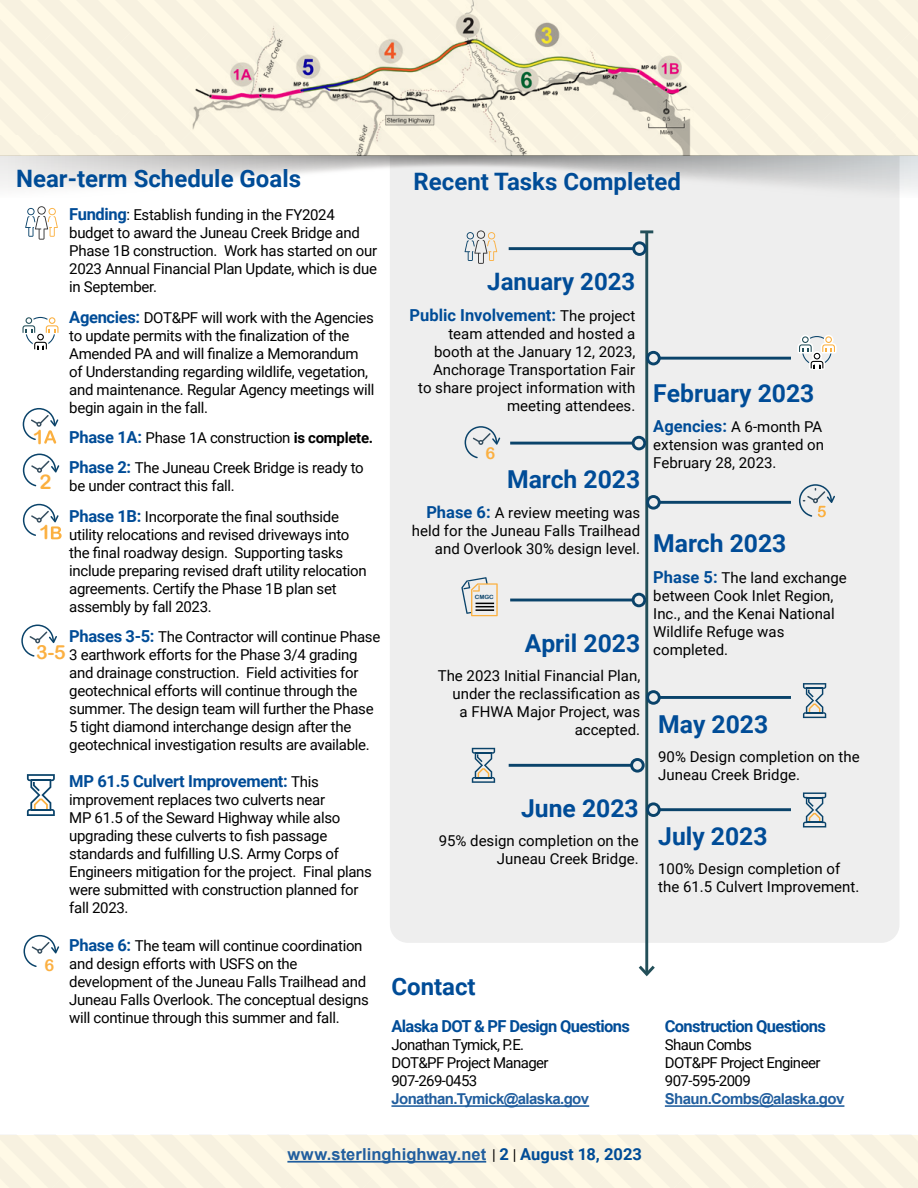
<style>
.page{position:relative;width:918px;height:1188px;background:#fff}
.page>*{position:absolute;margin:0;border:0;box-sizing:border-box;transform-origin:0 0}
.t1{font:700 24.75px "Roboto";color:#004c97}
.t2{font:700 24px "Roboto";color:#004c97}
.t3{font:20.25px "Arial Rounded MT Bold";color:#fbb040}
.t4{font:19.8px "Arial Rounded MT Bold";color:#fbb040}
.t5{font:19.5px "Arial Rounded MT Bold";color:#fbb042}
.t6{font:700 16.5px "Roboto";letter-spacing:-.04em;color:#004c97}
.t7{font:700 16.5px "Arial";letter-spacing:.005em;color:#215e9e}
.t8{font:700 16.5px "Roboto";letter-spacing:-.02em;color:#004c97}
.t9{font:700 16.5px "Roboto";color:#004c97}
.t10{font:16.5px "Arial Rounded MT Bold";color:#fbb042}
.t11{font:15px/18px "Roboto";letter-spacing:-.02em;color:#000}
.t12{font:15px/18px "Roboto";color:#000;text-align:right}
.t13{font:15px/18px "Roboto";letter-spacing:-.04em;color:#000}
.t14{font:700 15px "Arial";letter-spacing:-.04em;color:#215e9e}
.t15{font:5.85px "Arial Rounded MT Bold";color:#0a436a;scale:1.06 1}
.s1{font-weight:700;font-size:16.5px;color:#004c97}
.s2{font-weight:700}
.s3{font-weight:400;font-size:15px;color:#000}
.s4{font-family:"Roboto";font-weight:400;font-size:15px;color:#000}
.s5{font-family:"Roboto";color:#004c97}
</style>
<div class="page">
<div style="left:0;top:1135px;width:918px;height:53px;background:#f7f1e0"></div>
<hr style="left:287px;top:1161px;width:199px;height:2px;background:#215e9e">
<div style="left:390px;top:197px;width:509px;height:746px;background:#eee"></div>
<svg style="left:797px;top:335px;width:40px;height:35px"></svg>
<svg style="left:23px;top:454px;width:36px;height:32px"></svg>
<svg style="left:461px;top:577px;width:37px;height:39px"></svg>
<svg style="left:799px;top:484px;width:36px;height:33px"></svg>
<svg style="left:465px;top:230px;width:32px;height:34px"></svg>
<svg style="left:25px;top:206px;width:33px;height:34px"></svg>
<svg style="left:23px;top:408px;width:35px;height:36px"></svg>
<svg style="left:23px;top:504px;width:39px;height:35px"></svg>
<div style="left:0;top:0;width:918px;height:156px;background:#f7f1e0"></div>
<svg style="left:0;top:156px;width:918px;height:41px"></svg>
<hr style="left:645px;top:232px;width:3px;height:742px;background:#234f59">
<svg style="left:640px;top:230px;width:13px;height:3px"></svg>
<svg style="left:638px;top:963px;width:17px;height:14px"></svg>
<svg style="left:465px;top:426px;width:35px;height:32px"></svg>
<svg style="left:24px;top:935px;width:35px;height:32px"></svg>
<svg style="left:21px;top:625px;width:36px;height:32px"></svg>
<hr style="left:659px;top:357px;width:132px;height:3px;background:#0a436a">
<div style="left:646px;top:351px;width:15px;height:14px;border:3px solid #0a436a;border-radius:50%"></div>
<hr style="left:659px;top:501px;width:132px;height:3px;background:#0a436a">
<div style="left:646px;top:495px;width:15px;height:15px;border:3px solid #0a436a;border-radius:50%"></div>
<hr style="left:659px;top:696px;width:132px;height:3px;background:#0a436a">
<div style="left:646px;top:690px;width:15px;height:15px;border:3px solid #0a436a;border-radius:50%"></div>
<hr style="left:659px;top:808px;width:132px;height:3px;background:#0a436a">
<div style="left:646px;top:802px;width:15px;height:15px;border:3px solid #0a436a;border-radius:50%"></div>
<img style="left:166px;top:0;width:563px;height:156px">
<svg style="left:27px;top:774px;width:28px;height:42px"></svg>
<svg style="left:803px;top:683px;width:23px;height:35px"></svg>
<svg style="left:803px;top:792px;width:23px;height:35px"></svg>
<svg style="left:472px;top:748px;width:23px;height:35px"></svg>
<hr style="left:509px;top:247px;width:125px;height:3px;background:#0a436a">
<div style="left:632px;top:241px;width:15px;height:15px;border:3px solid #0a436a;border-radius:50%"></div>
<hr style="left:510px;top:599px;width:123px;height:2px;background:#0a436a">
<div style="left:632px;top:593px;width:14px;height:14px;border:3px solid #0a436a;border-radius:50%"></div>
<hr style="left:509px;top:764px;width:123px;height:3px;background:#0a436a">
<div style="left:630px;top:758px;width:15px;height:15px;border:3px solid #0a436a;border-radius:50%"></div>
<hr style="left:510px;top:442px;width:123px;height:3px;background:#0a436a">
<div style="left:632px;top:436px;width:14px;height:14px;border:3px solid #0a436a;border-radius:50%"></div>
<hr style="left:391px;top:1105px;width:198px;height:2px;background:#215e9e">
<hr style="left:665px;top:1105px;width:179px;height:2px;background:#215e9e">
<svg style="left:22px;top:316px;width:37px;height:34px"></svg>
<h2 class="t2" style="left:16px;top:161px;width:286px">Near-term Schedule Goals</h2>
<p class="t11" style="left:69px;top:205px;width:309px"><span class="s1">Funding</span>: Establish funding in the FY2024 budget to award the Juneau Creek Bridge and Phase 1B construction. Work has started on our 2023 Annual Financial Plan Update, which is due in September.</p>
<p class="t11" style="left:69px;top:308px;width:307px"><span class="s1">Agencies:</span> DOT&amp;PF will work with the Agencies to update permits with the finalization of the Amended PA and will finalize a Memorandum of Understanding regarding wildlife, vegetation, and maintenance. Regular Agency meetings will begin again in the fall.</p>
<p class="t11" style="left:69px;top:422px;width:305px;line-height:30.3px"><span class="s1">Phase 1A:</span> Phase 1A construction <span class="s2">is complete.<br></span><span class="s1">Phase 2:</span> The Juneau Creek Bridge is ready to</p>
<p class="t11" style="left:69px;top:470px;width:271px;line-height:30.3px">be under contract this fall.<br><span class="s1">Phase 1B:</span> Incorporate the final southside</p>
<p class="t11" style="left:69px;top:525px;width:299px">utility relocations and revised driveways into the final roadway design. Supporting tasks include preparing revised draft utility relocation agreements. Certify the Phase 1B plan set assembly by fall 2023.</p>
<p class="t11" style="left:69px;top:627px;width:313px"><span class="s1">Phases 3-5:</span> The Contractor will continue Phase 3 earthwork efforts for the Phase 3/4 grading and drainage construction. Field activities for geotechnical efforts will continue through the summer. The design team will further the Phase 5 tight diamond interchange design after the geotechnical investigation results are available.</p>
<p class="t8" style="left:69px;top:770px;width:251px">MP 61.5 Culvert Improvement: <span class="s3">This</span></p>
<p class="t11" style="left:69px;top:790px;width:304px">improvement replaces two culverts near<br>MP 61.5 of the Seward Highway while also upgrading these culverts to fish passage standards and fulfilling U.S. Army Corps of Engineers mitigation for the project. Final plans were submitted with construction planned for fall 2023.</p>
<p class="t11" style="left:69px;top:936px;width:301px"><span class="s1">Phase 6:</span> The team will continue coordination and design efforts with USFS on the development of the Juneau Falls Trailhead and Juneau Falls Overlook. The conceptual designs will continue through this summer and fall.</p>
<h3 class="t4" style="left:33px;top:425px;width:13px">1</h3>
<h3 class="t3" style="left:39px;top:470px;width:14px">2</h3>
<h3 class="t4" style="left:39px;top:520px;width:13px">1</h3>
<h3 class="t5" style="left:36px;top:641px;width:31px">3-5</h3>
<p class="t10" style="left:44px;top:955px;width:11px">6</p>
<h2 class="t2" style="left:414px;top:165px;width:269px">Recent Tasks Completed</h2>
<h2 class="t2" style="left:487px;top:265px;width:150px">January 2023</h2>
<p class="t9" style="left:410px;top:303px;width:227px">Public Involvement: <span class="s3">The project</span></p>
<p class="t12" style="left:418px;top:324px;width:219px">team attended and hosted a booth at the January 12, 2023,<br>Anchorage Transportation Fair to share project information with meeting attendees.</p>
<p class="t10" style="left:485px;top:443px;width:11px">6</p>
<h1 class="t1" style="left:507px;top:462px;width:135px">March 2023</h1>
<p class="t12" style="left:412px;top:503px;width:230px"><span class="s1">Phase 6:</span> A review meeting was held for the Juneau Falls Trailhead and Overlook 30% design level.</p>
<p class="t15" style="left:475px;top:594px;width:19px">CMGC</p>
<h1 class="t1" style="left:525px;top:626px;width:117px">April 2023</h1>
<p class="t12" style="left:438px;top:666px;width:204px">The 2023 Initial Financial Plan, under the reclassification as<br>a FHWA Major Project, was accepted.</p>
<h1 class="t1" style="left:521px;top:791px;width:119px">June 2023</h1>
<p class="t12" style="left:439px;top:831px;width:202px">95% design completion on the<br>Juneau Creek Bridge.</p>
<h1 class="t1" style="left:653px;top:375px;width:163px">February 2023</h1>
<p class="t12" style="left:653px;top:417px;width:172px;text-align:left"><span class="s1">Agencies:</span> A 6-month PA extension was granted on<br>February 28, 2023.</p>
<h1 class="t1" style="left:653px;top:526px;width:135px">March 2023</h1>
<p class="t12" style="left:653px;top:568px;width:195px;text-align:left"><span class="s1">Phase 5:</span> The land exchange between Cook Inlet Region,<br>Inc., and the Kenai National<br>Wildlife Refuge was completed.</p>
<h1 class="t1" style="left:658px;top:707px;width:112px">May 2023</h1>
<p class="t12" style="left:658px;top:747px;width:203px;text-align:left">90% Design completion on the<br>Juneau Creek Bridge.</p>
<h1 class="t1" style="left:658px;top:819px;width:111px">July 2023</h1>
<p class="t12" style="left:658px;top:859px;width:203px;text-align:left">100% Design completion of the 61.5 Culvert Improvement.</p>
<h2 class="t2" style="left:391px;top:969px;width:86px">Contact</h2>
<p class="t6" style="left:391px;top:1015px;width:240px">Alaska DOT &amp; PF Design Questions</p>
<p class="t13" style="left:391px;top:1036px;width:159px">Jonathan Tymick, P.E.<br>DOT&amp;PF Project Manager<br>907-269-0453</p>
<p class="t14" style="left:391px;top:1089px;width:199px">Jonathan.Tymick@alaska.gov</p>
<p class="t6" style="left:665px;top:1015px;width:163px">Construction Questions</p>
<p class="t13" style="left:665px;top:1036px;width:157px">Shaun Combs<br>DOT&amp;PF Project Engineer<br>907-595-2009</p>
<p class="t14" style="left:665px;top:1089px;width:181px">Shaun.Combs@alaska.gov</p>
<p class="t7" style="left:287px;top:1143px;width:356px">www.sterlinghighway.net <span class="s4">|</span> <span class="s5">2</span> <span class="s4">|</span> <span class="s5">August 18, 2023</span></p>
</div>
